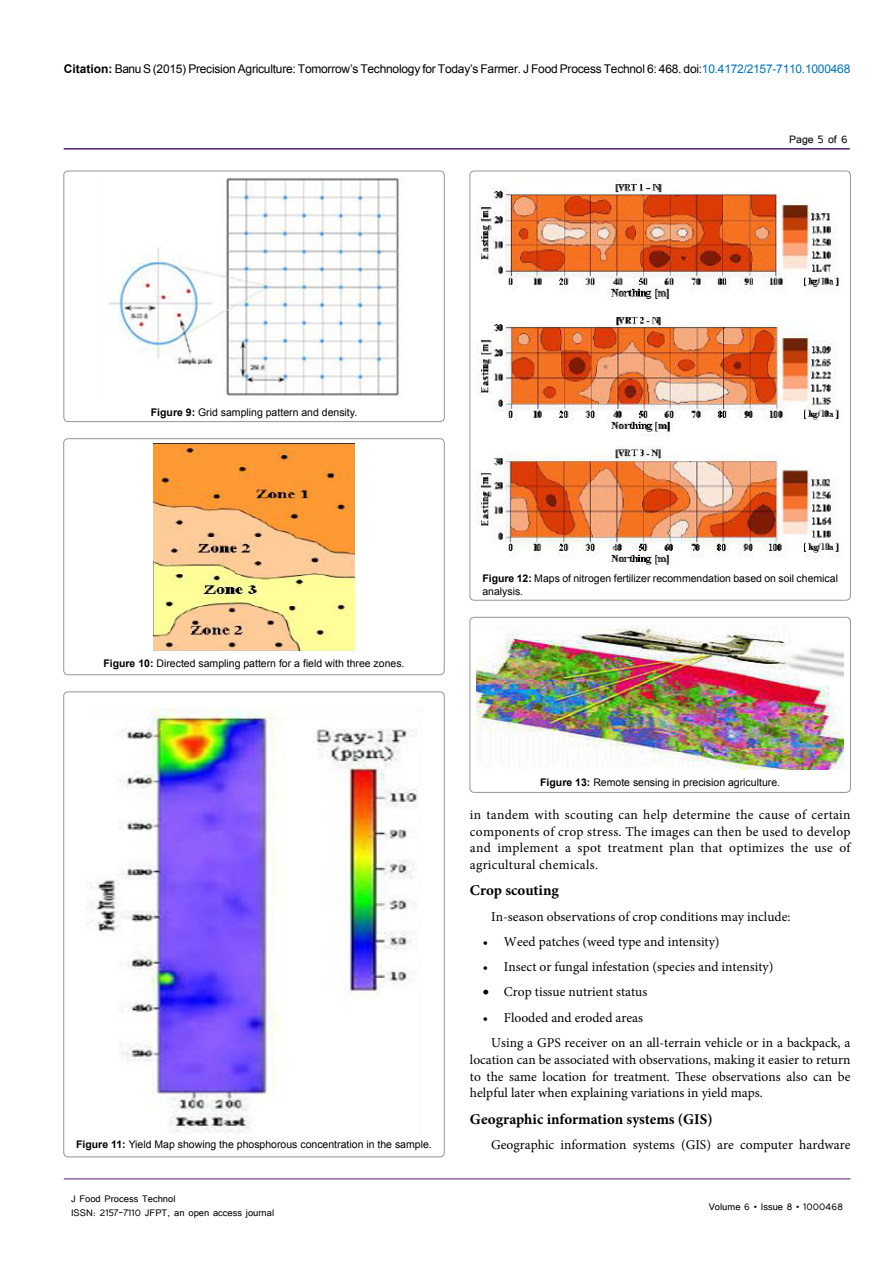
<style>
.page{position:relative;width:893px;height:1263px;background:#fff}
.page>*{position:absolute;margin:0;border:0;box-sizing:border-box;transform-origin:0 0}
.t1{font:700 15px "Minion Pro";color:#000}
.t2{font:13.5px/16.5px "Minion Pro";color:#000;text-align:justify}
.t3{font:13.5px "Tunga";color:#000}
.t4{font:12px "Arial";letter-spacing:-.02em;color:#000}
.t5{font:12px/14.4px "Tunga";color:#000}
.t6{font:10.5px/12.6px "Arial";color:#000}
.s1{font-weight:700}
.s2{color:#0072bc}
</style>
<div class="page">
<hr style="left:64px;top:148px;width:786px;height:2px;background:#511c74">
<hr style="left:64px;top:1179px;width:786px;height:1px;background:#511c74">
<div style="left:64px;top:171px;width:380px;height:251px;border:1px solid #939598;border-radius:4px"></div>
<img style="left:108px;top:177px;width:292px;height:219px">
<div style="left:64px;top:439px;width:380px;height:236px;border:1px solid #939598;border-radius:4px"></div>
<img style="left:154px;top:444px;width:200px;height:207px">
<img style="left:90px;top:708px;width:328px;height:426px">
<img style="left:477px;top:179px;width:366px;height:387px">
<div style="left:470px;top:617px;width:380px;height:175px;border:1px solid #939598;border-radius:4px"></div>
<img style="left:477px;top:625px;width:367px;height:145px">
<p class="t4" style="left:64px;top:60px;width:788px"><span class="s1">Citation:</span> Banu S (2015) Precision Agriculture: Tomorrow’s Technology for Today’s Farmer. J Food Process Technol 6: 468. doi:<span class="s2">10.4172/2157-7110.1000468</span></p>
<p class="t3" style="left:789px;top:131px;width:60px">Page 5 of 6</p>
<p class="t6" style="left:151px;top:406px;width:208px"><span class="s1">Figure 9:</span> Grid sampling pattern and density.</p>
<p class="t6" style="left:103px;top:657px;width:303px"><span class="s1">Figure 10:</span> Directed sampling pattern for a field with three zones.</p>
<p class="t6" style="left:482px;top:572px;width:357px"><span class="s1">Figure 12:</span> Maps of nitrogen fertilizer recommendation based on soil chemical analysis.</p>
<p class="t6" style="left:76px;top:1138px;width:357px"><span class="s1">Figure 11:</span> Yield Map showing the phosphorous concentration in the sample.</p>
<p class="t5" style="left:71px;top:1190px;width:205px">J Food Process Technol<br>ISSN: 2157-7110 JFPT, an open access journal</p>
<p class="t6" style="left:540px;top:776px;width:241px"><span class="s1">Figure 13:</span> Remote sensing in precision agriculture.</p>
<p class="t2" style="left:470px;top:807px;width:382px">in tandem with scouting can help determine the cause of certain components of crop stress. The images can then be used to develop and implement a spot treatment plan that optimizes the use of agricultural chemicals.</p>
<p class="t1" style="left:470px;top:880px;width:90px">Crop scouting</p>
<p class="t2" style="left:491px;top:908px;width:301px">In-season observations of crop conditions may include:</p>
<p class="t2" style="left:483px;top:933px;width:238px">• Weed patches (weed type and intensity)</p>
<p class="t2" style="left:483px;top:959px;width:292px">• Insect or fungal infestation (species and intensity)</p>
<p class="t2" style="left:483px;top:984px;width:166px">• Crop tissue nutrient status</p>
<p class="t2" style="left:491px;top:1005px;width:361px;line-height:25.3px;text-indent:-9px">• Flooded and eroded areas<br>Using a GPS receiver on an all-terrain vehicle or in a backpack, a</p>
<p class="t2" style="left:470px;top:1051px;width:382px">location can be associated with observations, making it easier to return to the same location for treatment. These observations also can be helpful later when explaining variations in yield maps.</p>
<p class="t1" style="left:470px;top:1109px;width:244px">Geographic information systems (GIS)</p>
<p class="t2" style="left:491px;top:1136px;width:361px">Geographic information systems (GIS) are computer hardware</p>
<p class="t5" style="left:709px;top:1199px;width:136px">Volume 6 • Issue 8 • 1000468</p>
</div>
